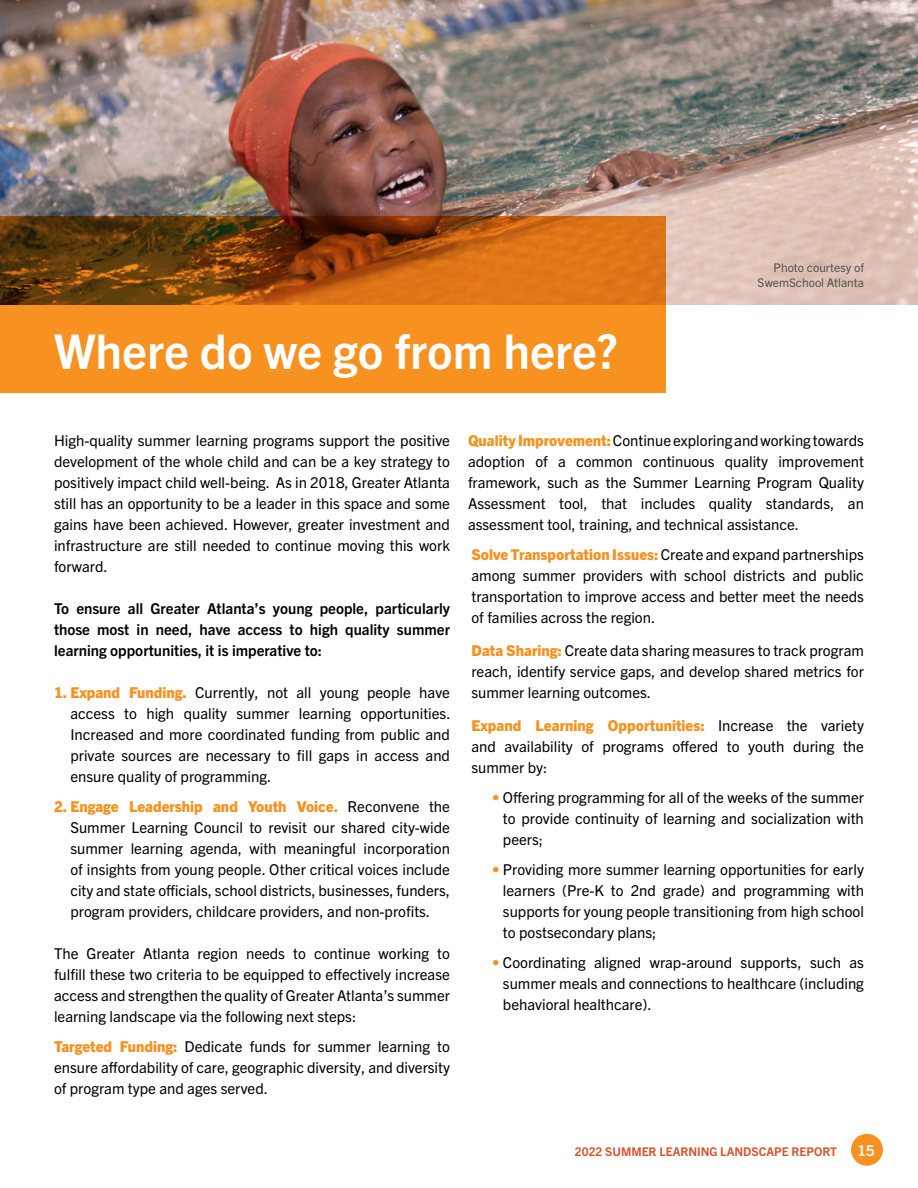
<style>
.page{position:relative;width:918px;height:1188px;background:#fff}
.page>*{position:absolute;margin:0;border:0;box-sizing:border-box;transform-origin:0 0}
.t1{font:700 48px "Trade Gothic Next LT Pro";color:#fff}
.t2{font:15px/21px "Trade Gothic Next LT Pro";color:#000;text-align:justify}
.t3{font:700 15px/21px "Trade Gothic Next LT Pro";color:#000;text-align:justify}
.t4{font:700 15px "Trade Gothic Next LT Pro";color:#fff}
.t5{font:700 12px "Trade Gothic Next LT Pro";color:#db4f27}
.t6{font:12px/14.4px "Trade Gothic Next LT Pro";color:#535151;text-align:right}
.s1{font-weight:800;color:#f79220}
.s2{color:#f79220}
</style>
<div class="page">
<div style="left:851px;top:1134px;width:32px;height:32px;background:#f79220;border-radius:50%"></div>
<img style="left:0;top:0;width:918px;height:305px">
<svg style="left:0;top:217px;width:666px;height:176px;fill:#f6911f"></svg>
<h1 class="t1" style="left:54px;top:319px;width:565px">Where do we go from here?</h1>
<p class="t6" style="left:758px;top:260px;width:108px">Photo courtesy of<br>SwemSchool Atlanta</p>
<p class="t2" style="left:54px;top:429px;width:398px">High-quality summer learning programs support the positive development of the whole child and can be a key strategy to positively impact child well-being. As in 2018, Greater Atlanta still has an opportunity to be a leader in this space and some gains have been achieved. However, greater investment and infrastructure are still needed to continue moving this work forward.</p>
<p class="t3" style="left:54px;top:597px;width:398px">To ensure all Greater Atlanta’s young people, particularly those most in need, have access to high quality summer learning opportunities, it is imperative to:</p>
<p class="t2" style="left:70px;top:681px;width:382px;text-indent:-16px"><span class="s1">1. Expand Funding.</span> Currently, not all young people have access to high quality summer learning opportunities.<br>Increased and more coordinated funding from public and private sources are necessary to fill gaps in access and ensure quality of programming.</p>
<p class="t2" style="left:70px;top:795px;width:381px;text-indent:-16px"><span class="s1">2. Engage Leadership and Youth Voice.</span> Reconvene the Summer Learning Council to revisit our shared city-wide summer learning agenda, with meaningful incorporation of insights from young people. Other critical voices include city and state officials, school districts, businesses, funders, program providers, childcare providers, and non-profits.</p>
<p class="t2" style="left:54px;top:942px;width:397px">The Greater Atlanta region needs to continue working to fulfill these two criteria to be equipped to effectively increase access and strengthen the quality of Greater Atlanta’s summer learning landscape via the following next steps:</p>
<p class="t2" style="left:54px;top:1035px;width:398px"><span class="s1">Targeted Funding:</span> Dedicate funds for summer learning to ensure affordability of care, geographic diversity, and diversity of program type and ages served.</p>
<p class="t2" style="left:468px;top:429px;width:397px"><span class="s1">Quality Improvement:</span> Continue exploring and working towards adoption of a common continuous quality improvement framework, such as the Summer Learning Program Quality Assessment tool, that includes quality standards, an assessment tool, training, and technical assistance.</p>
<p class="t2" style="left:471px;top:543px;width:394px"><span class="s1">Solve Transportation Issues:</span> Create and expand partnerships among summer providers with school districts and public transportation to improve access and better meet the needs of families across the region.</p>
<p class="t2" style="left:471px;top:639px;width:394px"><span class="s1">Data Sharing:</span> Create data sharing measures to track program reach, identify service gaps, and develop shared metrics for summer learning outcomes.</p>
<p class="t2" style="left:471px;top:714px;width:394px"><span class="s1">Expand Learning Opportunities:</span> Increase the variety and availability of programs offered to youth during the summer by:</p>
<p class="t2" style="left:503px;top:786px;width:363px;text-indent:-11px"><span class="s2">•</span> Offering programming for all of the weeks of the summer to provide continuity of learning and socialization with peers;</p>
<p class="t2" style="left:503px;top:858px;width:363px;text-indent:-11px"><span class="s2">•</span> Providing more summer learning opportunities for early learners (Pre-K to 2nd grade) and programming with supports for young people transitioning from high school to postsecondary plans;</p>
<p class="t2" style="left:503px;top:951px;width:363px;text-indent:-11px"><span class="s2">•</span> Coordinating aligned wrap-around supports, such as summer meals and connections to healthcare (including behavioral healthcare).</p>
<p class="t5" style="left:575px;top:1143px;width:264px">2022 SUMMER LEARNING LANDSCAPE REPORT</p>
<p class="t4" style="left:857px;top:1140px;width:19px">15</p>
</div>
